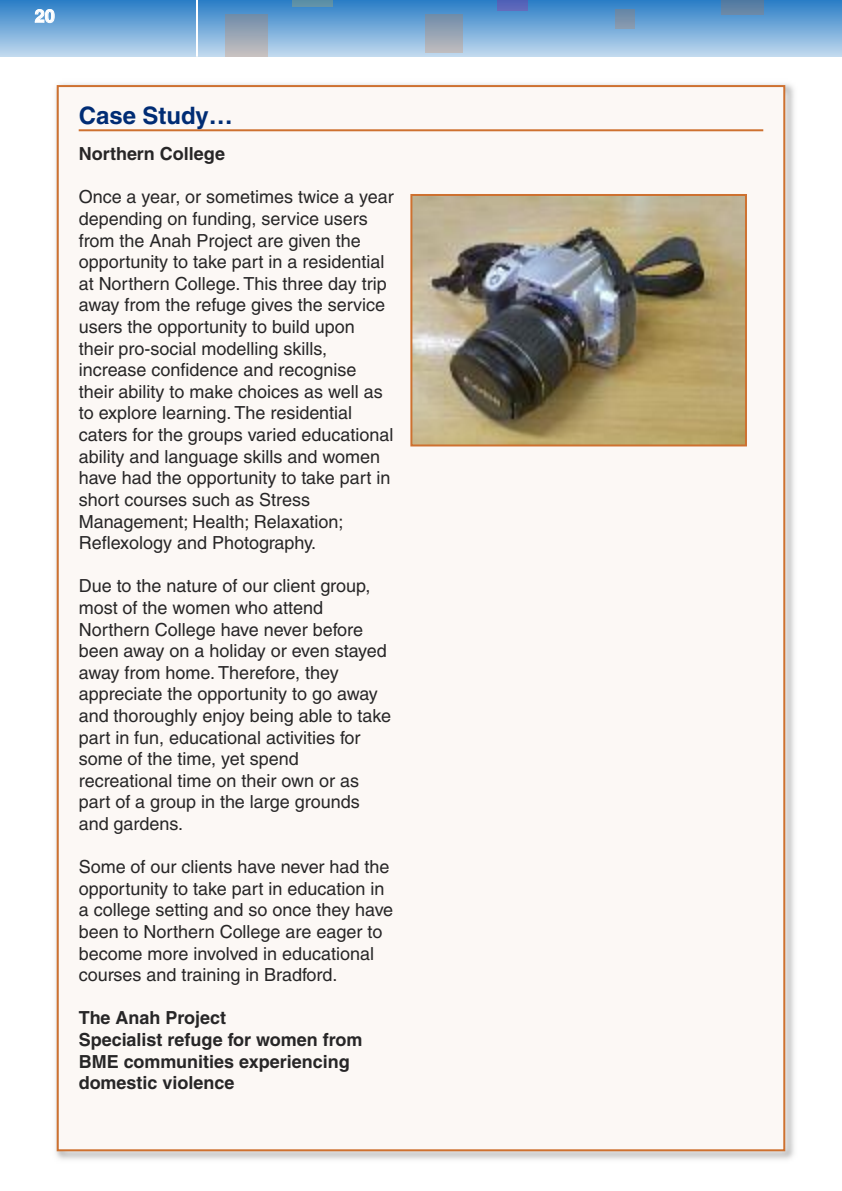
<style>
.page{position:relative;width:842px;height:1191px;background:#fff}
.page>*{position:absolute;margin:0;border:0;box-sizing:border-box;transform-origin:0 0}
.t1{font:700 24px "Helvetica";color:#002c74}
.t2{font:18px/21.6px "Helvetica";color:#272627}
.t3{font:700 18px/21.6px "Helvetica";color:#272627}
.t4{font:700 18px "Helvetica";color:#fff}
</style>
<div class="page">
<div style="left:0;top:0;width:842px;height:57px;background:linear-gradient(to bottom,#2a7dc5,#c3daef)"></div>
<hr style="left:196px;top:0;width:2px;height:57px;background:#fff">
<img style="left:721px;top:0;width:42px;height:15px">
<img style="left:497px;top:0;width:30px;height:11px">
<img style="left:616px;top:10px;width:18px;height:18px">
<img style="left:292px;top:0;width:41px;height:7px">
<img style="left:425px;top:15px;width:38px;height:37px">
<img style="left:225px;top:15px;width:42px;height:42px">
<img style="left:55px;top:83px;width:739px;height:1077px">
<div style="left:59px;top:87px;width:724px;height:1062px;background:#fcf8f5"></div>
<hr style="left:79px;top:129px;width:684px;height:2px;background:#ce7130">
<img style="left:413px;top:197px;width:331px;height:246px">
<div style="left:410px;top:194px;width:337px;height:252px;border:2px solid #ce7130"></div>
<p class="t4" style="left:35px;top:9px;width:22px">20</p>
<h1 class="t1" style="left:79px;top:107px;width:156px">Case Study…</h1>
<p class="t3" style="left:79px;top:145px;width:148px">Northern College</p>
<p class="t2" style="left:79px;top:188px;width:316px">Once a year, or sometimes twice a year depending on funding, service users from the Anah Project are given the opportunity to take part in a residential at Northern College. This three day trip away from the refuge gives the service users the opportunity to build upon their pro-social modelling skills, increase confidence and recognise their ability to make choices as well as to explore learning. The residential caters for the groups varied educational ability and language skills and women have had the opportunity to take part in short courses such as Stress Management; Health; Relaxation; Reflexology and Photography.</p>
<p class="t2" style="left:79px;top:577px;width:314px">Due to the nature of our client group, most of the women who attend<br>Northern College have never before been away on a holiday or even stayed away from home. Therefore, they appreciate the opportunity to go away and thoroughly enjoy being able to take part in fun, educational activities for some of the time, yet spend recreational time on their own or as part of a group in the large grounds and gardens.</p>
<p class="t2" style="left:79px;top:858px;width:316px">Some of our clients have never had the opportunity to take part in education in a college setting and so once they have been to Northern College are eager to become more involved in educational courses and training in Bradford.</p>
<p class="t3" style="left:79px;top:1009px;width:285px">The Anah Project<br>Specialist refuge for women from<br>BME communities experiencing domestic violence</p>
</div>
